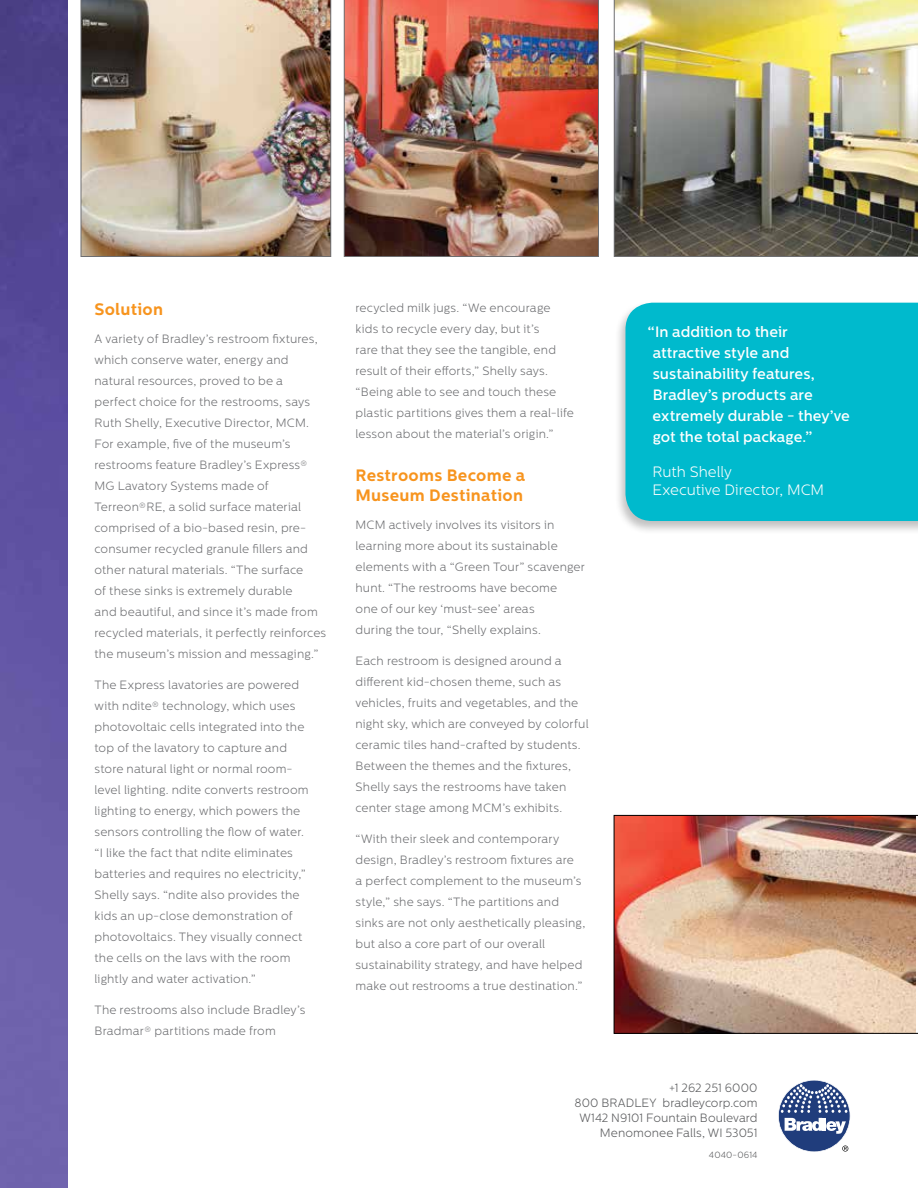
<style>
.page{position:relative;width:918px;height:1188px;background:#fff}
.page>*{position:absolute;margin:0;border:0;box-sizing:border-box;transform-origin:0 0}
.t1{font:700 16.5px/19.8px "Centrale Sans";letter-spacing:.015em;color:#f7941e}
.t2{font:500 15px/21px "Centrale Sans";letter-spacing:.005em;color:#fff}
.t3{font:300 15px/18px "Centrale Sans";color:#fff}
.t4{font:300 12px/21px "Centrale Sans";letter-spacing:.015em;color:#6d6e71}
.t5{font:300 12px/15px "Centrale Sans";letter-spacing:.005em;color:#58595b;text-align:right}
.t6{font:300 9px "Centrale Sans";letter-spacing:.015em;color:#58595b}
</style>
<div class="page">
<div style="left:614px;top:300px;width:304px;height:235px;background:#000;opacity:.25"></div>
<div style="left:626px;top:303px;width:292px;height:218px;background:#00bacd"></div>
<img style="left:0;top:0;width:68px;height:1188px">
<img style="left:344px;top:0;width:255px;height:257px">
<img style="left:614px;top:0;width:304px;height:257px">
<img style="left:81px;top:0;width:250px;height:257px">
<svg style="left:778px;top:1080px;width:72px;height:72px"></svg>
<img style="left:614px;top:815px;width:304px;height:219px">
<h1 class="t1" style="left:94px;top:300px;width:70px">Solution</h1>
<p class="t4" style="left:94px;top:328px;width:233px">A variety of Bradley’s restroom fixtures, which conserve water, energy and natural resources, proved to be a perfect choice for the restrooms, says Ruth Shelly, Executive Director, MCM.<br>For example, five of the museum’s restrooms feature Bradley’s Express® MG Lavatory Systems made of Terreon®RE, a solid surface material comprised of a bio-based resin, pre&shy;consumer recycled granule fillers and other natural materials. “The surface<br>of these sinks is extremely durable<br>and beautiful, and since it’s made from recycled materials, it perfectly reinforces the museum’s mission and messaging.”</p>
<p class="t4" style="left:94px;top:674px;width:216px">The Express lavatories are powered with ndite® technology, which uses photovoltaic cells integrated into the top of the lavatory to capture and store natural light or normal room&shy;level lighting. ndite converts restroom lighting to energy, which powers the sensors controlling the flow of water. “I like the fact that ndite eliminates batteries and requires no electricity,” Shelly says. “ndite also provides the kids an up-close demonstration of photovoltaics. They visually connect the cells on the lavs with the room lightly and water activation.”</p>
<p class="t4" style="left:94px;top:999px;width:212px">The restrooms also include Bradley’s<br>Bradmar® partitions made from</p>
<p class="t4" style="left:356px;top:297px;width:220px">recycled milk jugs. “We encourage kids to recycle every day, but it’s<br>rare that they see the tangible, end result of their efforts,” Shelly says. “Being able to see and touch these plastic partitions gives them a real-life lesson about the material’s origin.”</p>
<h1 class="t1" style="left:356px;top:465px;width:171px">Restrooms Become a<br>Museum Destination</h1>
<p class="t4" style="left:356px;top:514px;width:231px">MCM actively involves its visitors in learning more about its sustainable elements with a “Green Tour” scavenger hunt. “The restrooms have become<br>one of our key ‘must-see’ areas<br>during the tour, “Shelly explains.</p>
<p class="t4" style="left:356px;top:650px;width:235px">Each restroom is designed around a different kid-chosen theme, such as vehicles, fruits and vegetables, and the night sky, which are conveyed by colorful ceramic tiles hand-crafted by students.<br>Between the themes and the fixtures, Shelly says the restrooms have taken center stage among MCM’s exhibits.</p>
<p class="t4" style="left:356px;top:828px;width:231px">“With their sleek and contemporary design, Bradley’s restroom fixtures are<br>a perfect complement to the museum’s style,” she says. “The partitions and sinks are not only aesthetically pleasing, but also a core part of our overall sustainability strategy, and have helped make out restrooms a true destination.”</p>
<p class="t2" style="left:653px;top:321px;width:199px;text-indent:-5px">“In addition to their attractive style and sustainability features,<br>Bradley’s products are extremely durable - they’ve got the total package.”</p>
<p class="t3" style="left:653px;top:463px;width:173px">Ruth Shelly<br>Executive Director, MCM</p>
<p class="t5" style="left:574px;top:1080px;width:185px">+1 262 251 6000<br>800 BRADLEY bradleycorp.com<br>W142 N9101 Fountain Boulevard<br>Menomonee Falls, WI 53051</p>
<p class="t6" style="left:709px;top:1150px;width:50px">4040-0614</p>
</div>
